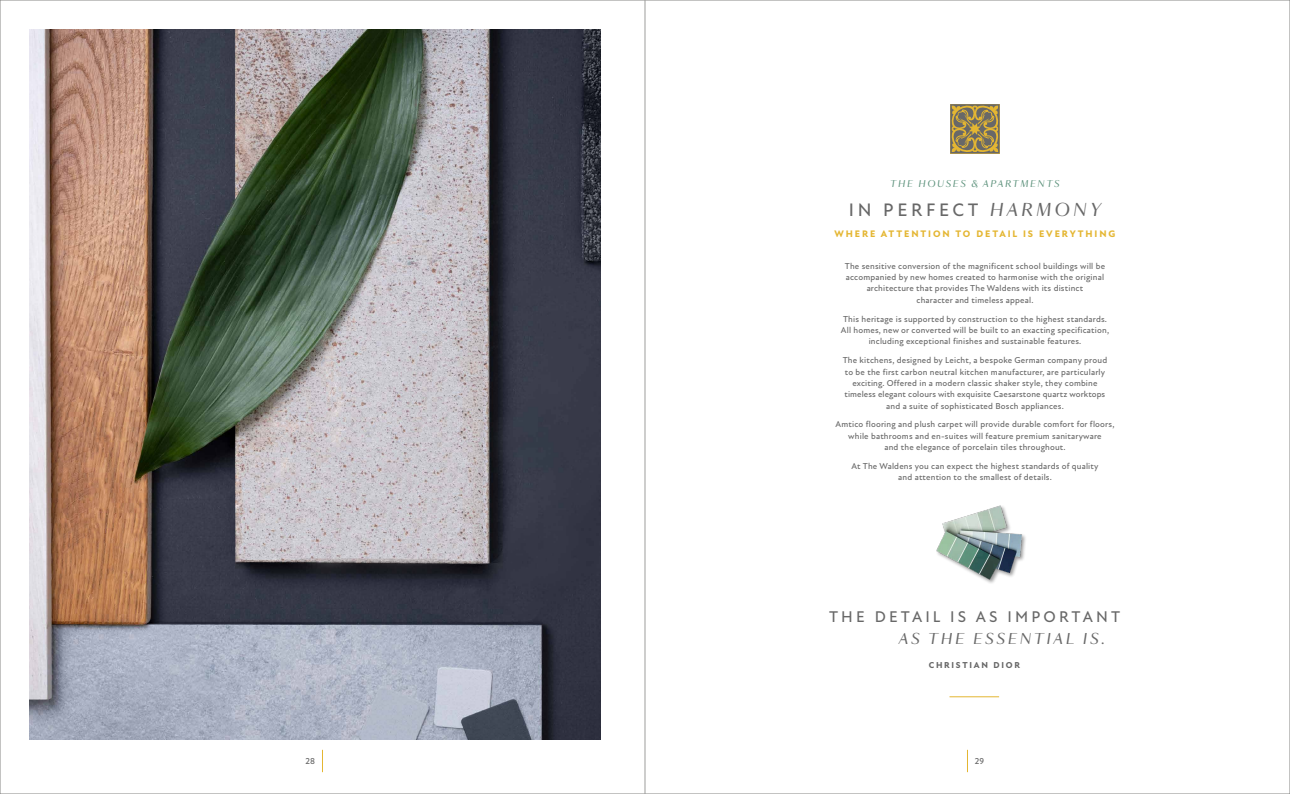
<style>
.page{position:relative;width:1290px;height:794px;background:#fff}
.page>*{position:absolute;margin:0;border:0;box-sizing:border-box;transform-origin:0 0}
.t1{font:500 18.38px "New Atten";letter-spacing:.2em;color:#686868}
.t2{font:500 15.75px "New Atten";letter-spacing:.2em;color:#686868}
.t3{font:italic 14px "Sang Bleu OG Sans";letter-spacing:.2em;color:#686868}
.t4{font:800 9.62px "New Atten";letter-spacing:.2em;color:#e4b632}
.t5{font:500 8.75px/11.4px "New Atten";letter-spacing:.02em;color:#686868;text-align:center}
.t6{font:italic 8.75px "Sang Bleu OG Sans";letter-spacing:.2em;color:#5d927c}
.t7{font:800 8.75px "New Atten";letter-spacing:.2em;color:#686868}
.s1{font-family:"Sang Bleu OG Sans";font-weight:400;font-style:italic;font-size:16.62px}
</style>
<div class="page">
<img style="left:30px;top:30px;width:570px;height:709px">
<img style="left:936px;top:505px;width:90px;height:78px">
<hr style="left:949px;top:696px;width:50px;height:1px;background:#e4b632">
<svg style="left:950px;top:104px;width:49px;height:49px;background:#9b8851"></svg>
<svg style="left:322px;top:750px;width:1px;height:22px"></svg>
<svg style="left:967px;top:750px;width:1px;height:22px"></svg>
<hr style="left:645px;top:0;width:1px;height:794px;background:#9d9d9c">
<p class="t6" style="left:890px;top:180px;width:171px">THE HOUSES &amp; APARTMENTS</p>
<h1 class="t1" style="left:849px;top:203px;width:253px">IN PERFECT <span class="s1">HARMONY</span></h1>
<p class="t4" style="left:834px;top:229px;width:282px">WHERE ATTENTION TO DETAIL IS EVERYTHING</p>
<p class="t5" style="left:845px;top:261px;width:262px">The sensitive conversion of the magnificent school buildings will be accompanied by new homes created to harmonise with the original architecture that provides The Waldens with its distinct<br>character and timeless appeal.</p>
<p class="t5" style="left:841px;top:314px;width:270px">This heritage is supported by construction to the highest standards.<br>All homes, new or converted will be built to an exacting specification, including exceptional finishes and sustainable features.</p>
<p class="t5" style="left:843px;top:355px;width:266px">The kitchens, designed by Leicht, a bespoke German company proud to be the first carbon neutral kitchen manufacturer, are particularly exciting. Offered in a modern classic shaker style, they combine timeless elegant colours with exquisite Caesarstone quartz worktops and a suite of sophisticated Bosch appliances.</p>
<p class="t5" style="left:835px;top:420px;width:280px">Amtico flooring and plush carpet will provide durable comfort for floors, while bathrooms and en-suites will feature premium sanitaryware<br>and the elegance of porcelain tiles throughout.</p>
<p class="t5" style="left:851px;top:461px;width:248px">At The Waldens you can expect the highest standards of quality and attention to the smallest of details.</p>
<h2 class="t2" style="left:829px;top:610px;width:293px">THE DETAIL IS AS IMPORTANT</h2>
<h3 class="t3" style="left:899px;top:633px;width:207px">AS THE ESSENTIAL IS.</h3>
<p class="t7" style="left:929px;top:660px;width:93px">CHRISTIAN DIOR</p>
<p class="t5" style="left:306px;top:756px;width:11px">28</p>
<p class="t5" style="left:975px;top:756px;width:11px">29</p>
</div>
